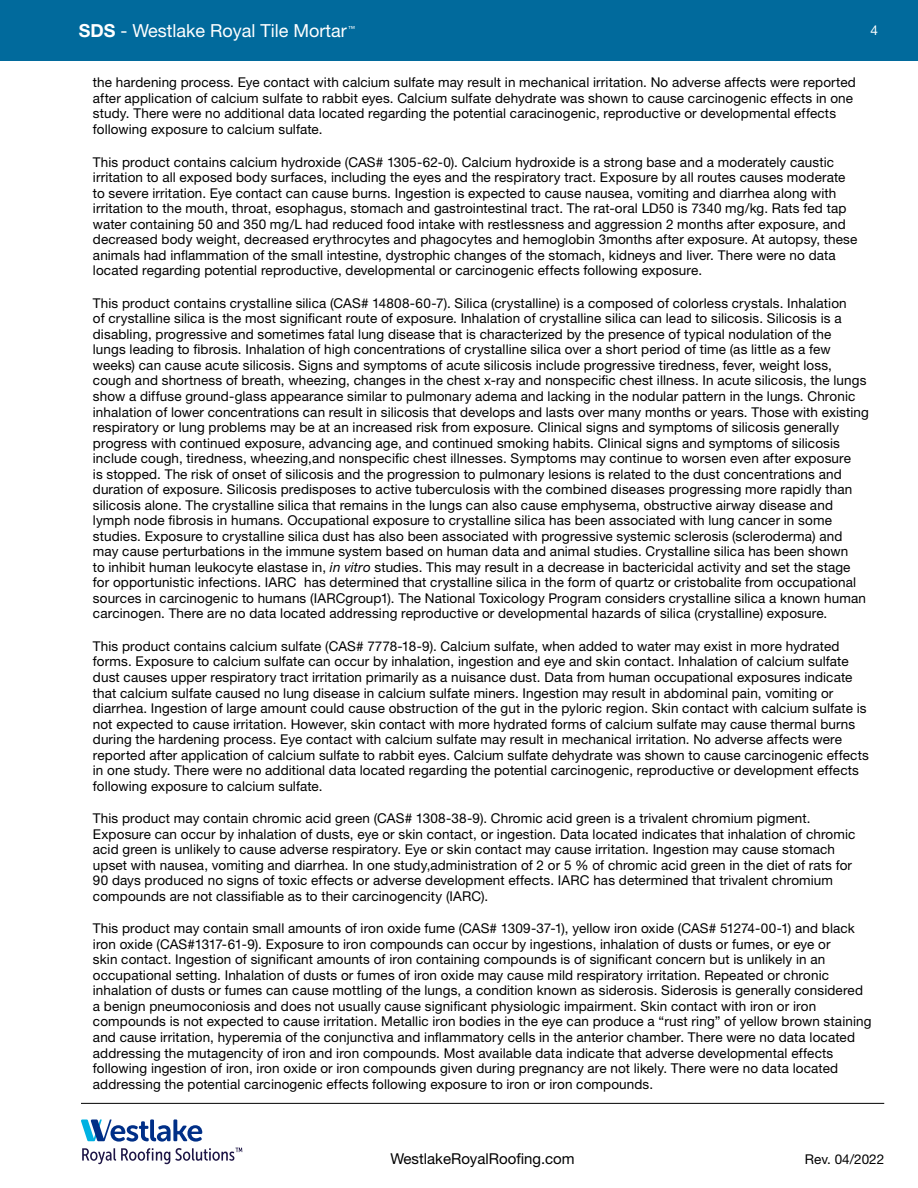
<style>
.page{position:relative;width:918px;height:1188px;background:#fff}
.page>*{position:absolute;margin:0;border:0;box-sizing:border-box;transform-origin:0 0}
.t1{font:18px "Helvetica Neue LT Std";color:#fff}
.t2{font:15px "Helvetica Neue LT Std";color:#000}
.t3{font:13.5px/15.6px "Helvetica Neue LT Std";letter-spacing:.01em;color:#000}
.t4{font:13.5px "Helvetica Neue LT Std";color:#fff}
.t5{font:7.05px "Helvetica Neue LT Std";color:#fff}
.s1{font-weight:700}
.s2{font-style:italic}
</style>
<div class="page">
<div style="left:0;top:0;width:918px;height:60px;background:#016a9c"></div>
<hr style="left:81px;top:1103px;width:803px;height:1px;background:#000">
<svg style="left:81px;top:1119px;width:121px;height:23px"></svg>
<svg style="left:82px;top:1148px;width:160px;height:16px"></svg>
<h1 class="t1" style="left:79px;top:20px;width:270px"><span class="s1">SDS</span> - Westlake Royal Tile Mortar</h1>
<p class="t5" style="left:348px;top:24px;width:8px">™</p>
<p class="t4" style="left:871px;top:22px;width:9px">4</p>
<p class="t3" style="left:93px;top:75px;width:765px">the hardening process. Eye contact with calcium sulfate may result in mechanical irritation. No adverse affects were reported after application of calcium sulfate to rabbit eyes. Calcium sulfate dehydrate was shown to cause carcinogenic effects in one study. There were no additional data located regarding the potential caracinogenic, reproductive or developmental effects following exposure to calcium sulfate.</p>
<p class="t3" style="left:93px;top:154px;width:766px">This product contains calcium hydroxide (CAS# 1305-62-0). Calcium hydroxide is a strong base and a moderately caustic irritation to all exposed body surfaces, including the eyes and the respiratory tract. Exposure by all routes causes moderate to severe irritation. Eye contact can cause burns. Ingestion is expected to cause nausea, vomiting and diarrhea along with irritation to the mouth, throat, esophagus, stomach and gastrointestinal tract. The rat-oral LD50 is 7340 mg/kg. Rats fed tap water containing 50 and 350 mg/L had reduced food intake with restlessness and aggression 2 months after exposure, and decreased body weight, decreased erythrocytes and phagocytes and hemoglobin 3months after exposure. At autopsy, these animals had inflammation of the small intestine, dystrophic changes of the stomach, kidneys and liver. There were no data located regarding potential reproductive, developmental or carcinogenic effects following exposure.</p>
<p class="t3" style="left:93px;top:295px;width:777px">This product contains crystalline silica (CAS# 14808-60-7). Silica (crystalline) is a composed of colorless crystals. Inhalation<br>of crystalline silica is the most significant route of exposure. Inhalation of crystalline silica can lead to silicosis. Silicosis is a disabling, progressive and sometimes fatal lung disease that is characterized by the presence of typical nodulation of the<br>lungs leading to fibrosis. Inhalation of high concentrations of crystalline silica over a short period of time (as little as a few weeks) can cause acute silicosis. Signs and symptoms of acute silicosis include progressive tiredness, fever, weight loss, cough and shortness of breath, wheezing, changes in the chest x-ray and nonspecific chest illness. In acute silicosis, the lungs show a diffuse ground-glass appearance similar to pulmonary adema and lacking in the nodular pattern in the lungs. Chronic inhalation of lower concentrations can result in silicosis that develops and lasts over many months or years. Those with existing respiratory or lung problems may be at an increased risk from exposure. Clinical signs and symptoms of silicosis generally progress with continued exposure, advancing age, and continued smoking habits. Clinical signs and symptoms of silicosis include cough, tiredness, wheezing,and nonspecific chest illnesses. Symptoms may continue to worsen even after exposure<br>is stopped. The risk of onset of silicosis and the progression to pulmonary lesions is related to the dust concentrations and duration of exposure. Silicosis predisposes to active tuberculosis with the combined diseases progressing more rapidly than silicosis alone. The crystalline silica that remains in the lungs can also cause emphysema, obstructive airway disease and lymph node fibrosis in humans. Occupational exposure to crystalline silica has been associated with lung cancer in some studies. Exposure to crystalline silica dust has also been associated with progressive systemic sclerosis (scleroderma) and may cause perturbations in the immune system based on human data and animal studies. Crystalline silica has been shown<br>to inhibit human leukocyte elastase in, <span class="s2">in vitro</span> studies. This may result in a decrease in bactericidal activity and set the stage for opportunistic infections. IARC has determined that crystalline silica in the form of quartz or cristobalite from occupational sources in carcinogenic to humans (IARCgroup1). The National Toxicology Program considers crystalline silica a known human carcinogen. There are no data located addressing reproductive or developmental hazards of silica (crystalline) exposure.</p>
<p class="t3" style="left:93px;top:638px;width:777px">This product contains calcium sulfate (CAS# 7778-18-9). Calcium sulfate, when added to water may exist in more hydrated forms. Exposure to calcium sulfate can occur by inhalation, ingestion and eye and skin contact. Inhalation of calcium sulfate dust causes upper respiratory tract irritation primarily as a nuisance dust. Data from human occupational exposures indicate that calcium sulfate caused no lung disease in calcium sulfate miners. Ingestion may result in abdominal pain, vomiting or diarrhea. Ingestion of large amount could cause obstruction of the gut in the pyloric region. Skin contact with calcium sulfate is not expected to cause irritation. However, skin contact with more hydrated forms of calcium sulfate may cause thermal burns during the hardening process. Eye contact with calcium sulfate may result in mechanical irritation. No adverse affects were reported after application of calcium sulfate to rabbit eyes. Calcium sulfate dehydrate was shown to cause carcinogenic effects in one study. There were no additional data located regarding the potential carcinogenic, reproductive or development effects following exposure to calcium sulfate.</p>
<p class="t3" style="left:93px;top:810px;width:764px">This product may contain chromic acid green (CAS# 1308-38-9). Chromic acid green is a trivalent chromium pigment.<br>Exposure can occur by inhalation of dusts, eye or skin contact, or ingestion. Data located indicates that inhalation of chromic acid green is unlikely to cause adverse respiratory. Eye or skin contact may cause irritation. Ingestion may cause stomach upset with nausea, vomiting and diarrhea. In one study,administration of 2 or 5 % of chromic acid green in the diet of rats for 90 days produced no signs of toxic effects or adverse development effects. IARC has determined that trivalent chromium compounds are not classifiable as to their carcinogencity (IARC).</p>
<p class="t3" style="left:93px;top:921px;width:780px">This product may contain small amounts of iron oxide fume (CAS# 1309-37-1), yellow iron oxide (CAS# 51274-00-1) and black iron oxide (CAS#1317-61-9). Exposure to iron compounds can occur by ingestions, inhalation of dusts or fumes, or eye or<br>skin contact. Ingestion of significant amounts of iron containing compounds is of significant concern but is unlikely in an occupational setting. Inhalation of dusts or fumes of iron oxide may cause mild respiratory irritation. Repeated or chronic inhalation of dusts or fumes can cause mottling of the lungs, a condition known as siderosis. Siderosis is generally considered a benign pneumoconiosis and does not usually cause significant physiologic impairment. Skin contact with iron or iron compounds is not expected to cause irritation. Metallic iron bodies in the eye can produce a “rust ring” of yellow brown staining and cause irritation, hyperemia of the conjunctiva and inflammatory cells in the anterior chamber. There were no data located addressing the mutagencity of iron and iron compounds. Most available data indicate that adverse developmental effects following ingestion of iron, iron oxide or iron compounds given during pregnancy are not likely. There were no data located addressing the potential carcinogenic effects following exposure to iron or iron compounds.</p>
<p class="t2" style="left:391px;top:1150px;width:186px">WestlakeRoyalRoofing.com</p>
<p class="t3" style="left:805px;top:1151px;width:81px">Rev. 04/2022</p>
</div>
